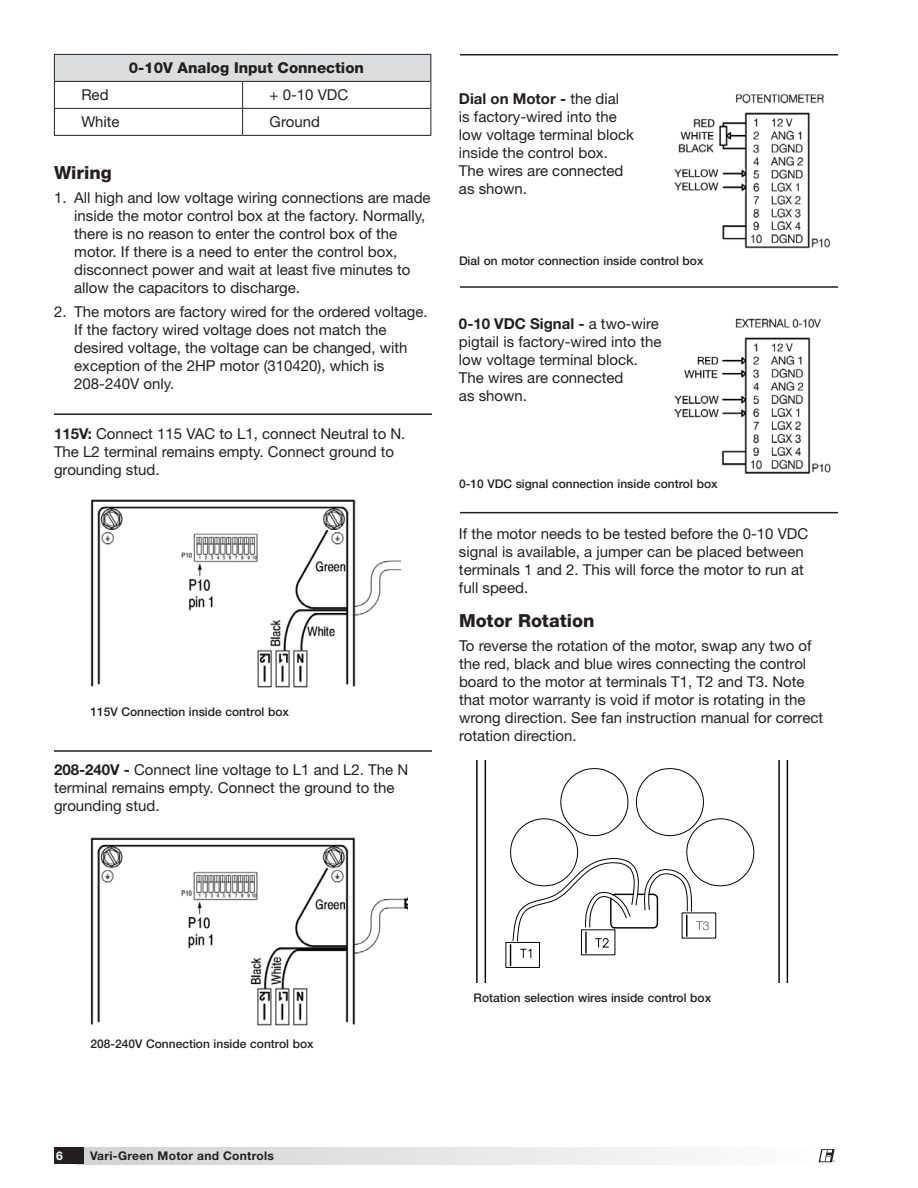
<style>
.page{position:relative;width:918px;height:1188px;background:#fff}
.page>*{position:absolute;margin:0;border:0;box-sizing:border-box;transform-origin:0 0}
.t1{font:800 18px "Helvetica Neue LT Std";color:#231f20}
.t2{font:15px/18px "Helvetica Neue LT Std";color:#231f20}
.t3{font:800 15px "Helvetica Neue LT Std";color:#231f20}
.t4{font:500 12px "Helvetica Neue LT Std";color:#231f20}
.t5{font:700 12px "Helvetica Neue LT Std";letter-spacing:.025em;color:#231f20}
.t6{font:100 12px "Helvetica Neue LT Std";color:#040503}
.t7{font:700 12px "Helvetica Neue LT Std";color:#fff}
.t8{font:700 2.1px "Helvetica Neue LT Std";color:#231f20}
.s1{font-weight:700}
</style>
<div class="page">
<div style="left:77px;top:1148px;width:760px;height:16px;background:linear-gradient(to right,#d2d3d6,#fafafa)"></div>
<div style="left:54px;top:1148px;width:30px;height:16px;background:#231f20"></div>
<svg style="left:819px;top:1149px;width:16px;height:13px"></svg>
<img style="left:90px;top:837px;width:317px;height:189px">
<img style="left:90px;top:499px;width:311px;height:189px">
<hr style="left:54px;top:413px;width:378px;height:2px;background:#231f20">
<hr style="left:54px;top:750px;width:378px;height:2px;background:#231f20">
<div style="left:54px;top:54px;width:377px;height:27px;background:#dcdddf"></div>
<hr style="left:54px;top:54px;width:189px;height:1px;background:#231f20">
<hr style="left:243px;top:54px;width:188px;height:1px;background:#231f20">
<hr style="left:54px;top:81px;width:189px;height:1px;background:#231f20">
<hr style="left:243px;top:81px;width:188px;height:1px;background:#231f20">
<hr style="left:54px;top:108px;width:189px;height:1px;background:#231f20">
<svg style="left:54px;top:55px;width:1px;height:80px"></svg>
<hr style="left:243px;top:108px;width:188px;height:1px;background:#231f20">
<svg style="left:242px;top:82px;width:1px;height:53px"></svg>
<svg style="left:430px;top:55px;width:1px;height:80px"></svg>
<hr style="left:54px;top:135px;width:189px;height:1px;background:#231f20">
<hr style="left:243px;top:135px;width:188px;height:1px;background:#231f20">
<hr style="left:460px;top:54px;width:378px;height:2px;background:#231f20">
<hr style="left:460px;top:512px;width:378px;height:1px;background:#231f20">
<hr style="left:460px;top:286px;width:378px;height:2px;background:#231f20">
<svg style="left:476px;top:760px;width:313px;height:223px"></svg>
<hr style="left:485px;top:760px;width:1px;height:223px;background:#040503">
<div style="left:506px;top:942px;width:34px;height:26px;border:1px solid #040503"></div>
<svg style="left:510px;top:768px;width:244px;height:198px"></svg>
<img style="left:674px;top:93px;width:156px;height:156px">
<img style="left:674px;top:318px;width:157px;height:156px">
<p class="t3" style="left:129px;top:59px;width:237px">0-10V Analog Input Connection</p>
<p class="t2" style="left:81px;top:86px;width:29px">Red</p>
<p class="t2" style="left:270px;top:86px;width:80px">+ 0-10 VDC</p>
<p class="t2" style="left:81px;top:113px;width:40px">White</p>
<p class="t2" style="left:270px;top:113px;width:52px">Ground</p>
<p class="t1" style="left:54px;top:162px;width:59px">Wiring</p>
<p class="t2" style="left:74px;top:188px;width:358px;text-indent:-20px">1. All high and low voltage wiring connections are made inside the motor control box at the factory. Normally, there is no reason to enter the control box of the motor. If there is a need to enter the control box, disconnect power and wait at least five minutes to allow the capacitors to discharge.</p>
<p class="t2" style="left:74px;top:303px;width:352px;text-indent:-20px">2. The motors are factory wired for the ordered voltage.<br>If the factory wired voltage does not match the desired voltage, the voltage can be changed, with exception of the 2HP motor (310420), which is 208‑240V only.</p>
<p class="t2" style="left:54px;top:424px;width:350px"><span class="s1">115V:</span> Connect 115 VAC to L1, connect Neutral to N.<br>The L2 terminal remains empty. Connect ground to grounding stud.</p>
<p class="t4" style="left:90px;top:704px;width:200px">115V Connection inside control box</p>
<p class="t2" style="left:54px;top:761px;width:356px"><span class="s1">208-240V -</span> Connect line voltage to L1 and L2. The N terminal remains empty. Connect the ground to the grounding stud.</p>
<p class="t2" style="left:459px;top:90px;width:177px"><span class="s1">Dial on Motor -</span> the dial<br>is factory-wired into the low voltage terminal block inside the control box.<br>The wires are connected as shown.</p>
<p class="t4" style="left:459px;top:254px;width:246px">Dial on motor connection inside control box</p>
<p class="t2" style="left:459px;top:314px;width:204px"><span class="s1">0-10 VDC Signal -</span> a two-wire pigtail is factory-wired into the low voltage terminal block.<br>The wires are connected<br>as shown.</p>
<p class="t4" style="left:459px;top:477px;width:260px">0-10 VDC signal connection inside control box</p>
<p class="t2" style="left:459px;top:525px;width:351px">If the motor needs to be tested before the 0-10 VDC signal is available, a jumper can be placed between terminals 1 and 2. This will force the motor to run at full speed.</p>
<p class="t1" style="left:459px;top:610px;width:137px">Motor Rotation</p>
<p class="t2" style="left:459px;top:636px;width:366px">To reverse the rotation of the motor, swap any two of the red, black and blue wires connecting the control board to the motor at terminals T1, T2 and T3. Note that motor warranty is void if motor is rotating in the wrong direction. See fan instruction manual for correct rotation direction.</p>
<p class="t4" style="left:90px;top:1037px;width:225px">208-240V Connection inside control box</p>
<p class="t7" style="left:56px;top:1148px;width:8px">6</p>
<p class="t5" style="left:90px;top:1148px;width:185px">Vari-Green Motor and Controls</p>
<p class="t6" style="left:696px;top:919px;width:14px">T3</p>
<p class="t4" style="left:474px;top:991px;width:239px">Rotation selection wires inside control box</p>
<p class="t8" style="left:833px;top:1160px;width:3px">®</p>
</div>
